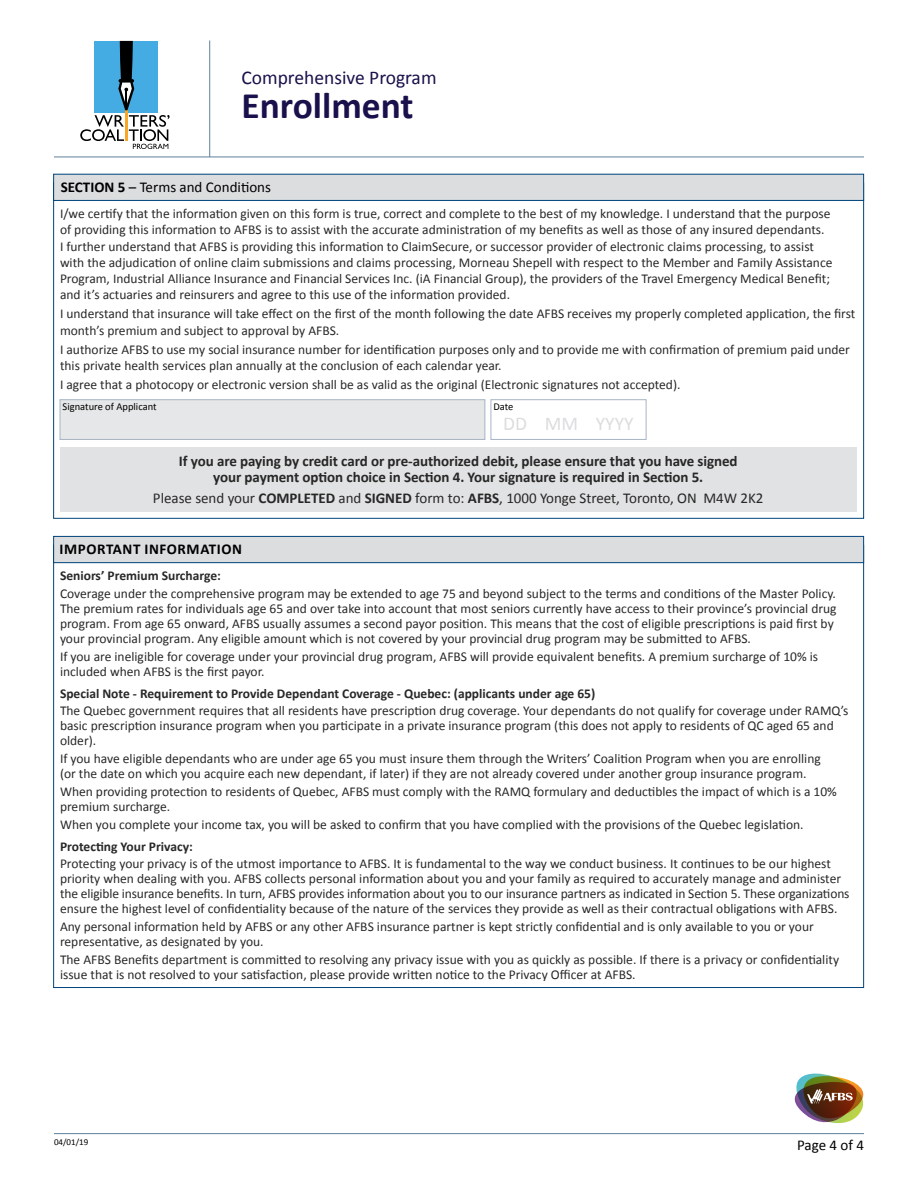
<style>
.page{position:relative;width:918px;height:1188px;background:#fff}
.page>*{position:absolute;margin:0;border:0;box-sizing:border-box;transform-origin:0 0}
.t1{font:700 37.5px "Calibri";color:#19114b}
.t2{font:19.5px "Calibri";color:#19114b}
.t3{font:19.5px "Calibri";color:#dcddde}
.t4{font:700 15px/16.5px "Calibri";letter-spacing:-.005em;color:#000;text-align:center}
.t5{font:15px "Calibri";color:#000}
.t6{font:700 15px "Calibri";letter-spacing:.04em;color:#000}
.t7{font:13.5px/15px "Calibri";color:#000}
.t8{font:700 13.5px "Calibri";color:#000}
.t9{font:10.5px "Calibri";color:#000}
.t10{font:9px "Calibri";color:#000}
.s1{font-weight:700}
</style>
<div class="page">
<div style="left:54px;top:536px;width:810px;height:27px;background:#dcddde"></div>
<div style="left:53px;top:536px;width:811px;height:27px;border:1px solid #00447c"></div>
<hr style="left:54px;top:157px;width:810px;height:1px;background:#5e809a">
<hr style="left:54px;top:1133px;width:810px;height:1px;background:#5e809a">
<div style="left:54px;top:174px;width:810px;height:26px;background:#dcddde"></div>
<div style="left:53px;top:174px;width:811px;height:27px;border:1px solid #00447c"></div>
<div style="left:60px;top:447px;width:796px;height:65px;background:#dcddde"></div>
<div style="left:60px;top:400px;width:425px;height:39px;background:#e6e7e8"></div>
<div style="left:60px;top:399px;width:425px;height:41px;border:1px solid #a7b4c4"></div>
<div style="left:491px;top:399px;width:156px;height:41px;border:1px solid #a7b4c4"></div>
<hr style="left:209px;top:40px;width:1px;height:117px;background:#5e809a">
<svg style="left:80px;top:41px;width:90px;height:108px"></svg>
<img style="left:794px;top:1073px;width:70px;height:51px">
<h2 class="t2" style="left:241px;top:66px;width:197px">Comprehensive Program</h2>
<h1 class="t1" style="left:241px;top:81px;width:174px">Enrollment</h1>
<p class="t5" style="left:61px;top:178px;width:212px"><span class="s1">SECTION 5</span> – Terms and Conditions</p>
<p class="t7" style="left:60px;top:205px;width:774px;line-height:16.2px">I/we certify that the information given on this form is true, correct and complete to the best of my knowledge. I understand that the purpose of providing this information to AFBS is to assist with the accurate administration of my benefits as well as those of any insured dependants.<br>I further understand that AFBS is providing this information to ClaimSecure, or successor provider of electronic claims processing, to assist with the adjudication of online claim submissions and claims processing, Morneau Shepell with respect to the Member and Family Assistance Program, Industrial Alliance Insurance and Financial Services Inc. (iA Financial Group), the providers of the Travel Emergency Medical Benefit; and it’s actuaries and reinsurers and agree to this use of the information provided.</p>
<p class="t7" style="left:60px;top:305px;width:797px;line-height:16.2px">I understand that insurance will take effect on the first of the month following the date AFBS receives my properly completed application, the first month’s premium and subject to approval by AFBS.</p>
<p class="t7" style="left:60px;top:341px;width:791px;line-height:16.2px">I authorize AFBS to use my social insurance number for identification purposes only and to provide me with confirmation of premium paid under this private health services plan annually at the conclusion of each calendar year.</p>
<p class="t7" style="left:60px;top:377px;width:622px">I agree that a photocopy or electronic version shall be as valid as the original (Electronic signatures not accepted).</p>
<p class="t9" style="left:63px;top:400px;width:96px">Signature of Applicant</p>
<p class="t9" style="left:493px;top:400px;width:22px">Date</p>
<h2 class="t3" style="left:503px;top:411px;width:132px">DD MM YYYY</h2>
<p class="t4" style="left:179px;top:452px;width:560px">If you are paying by credit card or pre-authorized debit, please ensure that you have signed your payment option choice in Section 4. Your signature is required in Section 5.</p>
<p class="t5" style="left:153px;top:489px;width:612px">Please send your <span class="s1">COMPLETED</span> and <span class="s1">SIGNED</span> form to: <span class="s1">AFBS</span>, 1000 Yonge Street, Toronto, ON M4W 2K2</p>
<p class="t6" style="left:60px;top:540px;width:184px">IMPORTANT INFORMATION</p>
<p class="t8" style="left:60px;top:567px;width:162px">Seniors’ Premium Surcharge:</p>
<p class="t7" style="left:60px;top:586px;width:778px">Coverage under the comprehensive program may be extended to age 75 and beyond subject to the terms and conditions of the Master Policy.<br>The premium rates for individuals age 65 and over take into account that most seniors currently have access to their province’s provincial drug program. From age 65 onward, AFBS usually assumes a second payor position. This means that the cost of eligible prescriptions is paid first by your provincial program. Any eligible amount which is not covered by your provincial drug program may be submitted to AFBS.</p>
<p class="t7" style="left:60px;top:649px;width:760px">If you are ineligible for coverage under your provincial drug program, AFBS will provide equivalent benefits. A premium surcharge of 10% is included when AFBS is the first payor.</p>
<p class="t8" style="left:60px;top:685px;width:537px">Special Note - Requirement to Provide Dependant Coverage - Quebec: (applicants under age 65)</p>
<p class="t7" style="left:60px;top:702px;width:790px">The Quebec government requires that all residents have prescription drug coverage. Your dependants do not qualify for coverage under RAMQ’s basic prescription insurance program when you participate in a private insurance program (this does not apply to residents of QC aged 65 and older).</p>
<p class="t7" style="left:60px;top:750px;width:762px">If you have eligible dependants who are under age 65 you must insure them through the Writers’ Coalition Program when you are enrolling (or the date on which you acquire each new dependant, if later) if they are not already covered under another group insurance program.</p>
<p class="t7" style="left:60px;top:783px;width:778px">When providing protection to residents of Quebec, AFBS must comply with the RAMQ formulary and deductibles the impact of which is a 10% premium surcharge.</p>
<p class="t7" style="left:60px;top:816px;width:745px">When you complete your income tax, you will be asked to confirm that you have complied with the provisions of the Quebec legislation.</p>
<p class="t8" style="left:60px;top:838px;width:134px">Protecting Your Privacy:</p>
<p class="t7" style="left:60px;top:855px;width:791px">Protecting your privacy is of the utmost importance to AFBS. It is fundamental to the way we conduct business. It continues to be our highest priority when dealing with you. AFBS collects personal information about you and your family as required to accurately manage and administer the eligible insurance benefits. In turn, AFBS provides information about you to our insurance partners as indicated in Section 5. These organizations ensure the highest level of confidentiality because of the nature of the services they provide as well as their contractual obligations with AFBS.</p>
<p class="t7" style="left:60px;top:918px;width:755px">Any personal information held by AFBS or any other AFBS insurance partner is kept strictly confidential and is only available to you or your representative, as designated by you.</p>
<p class="t7" style="left:60px;top:951px;width:781px">The AFBS Benefits department is committed to resolving any privacy issue with you as quickly as possible. If there is a privacy or confidentiality issue that is not resolved to your satisfaction, please provide written notice to the Privacy Officer at AFBS.</p>
<p class="t10" style="left:54px;top:1137px;width:36px">04/01/19</p>
<p class="t5" style="left:797px;top:1135px;width:68px">Page 4 of 4</p>
</div>
